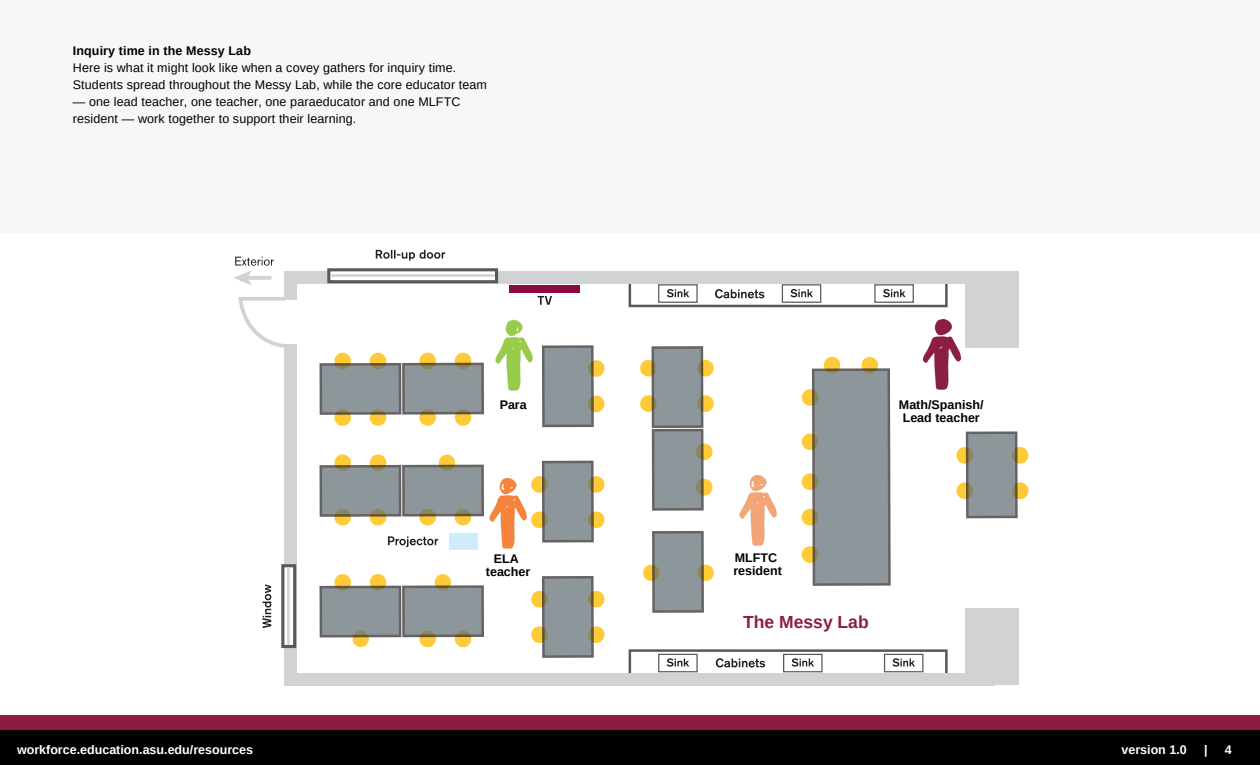
<style>
.page{position:relative;width:1260px;height:765px;background:#fff}
.page>*{position:absolute;margin:0;border:0;box-sizing:border-box;transform-origin:0 0}
.t1{font:700 17.5px "Arimo";color:#8c1d40}
.t2{font:12.5px/16.9px "Arimo";letter-spacing:.01em;color:#000}
.t3{font:700 12.5px "Arimo";color:#000}
.t4{font:700 12.5px "Arimo";color:#fff}
</style>
<div class="page">
<div style="left:0;top:730px;width:1260px;height:35px;background:#000"></div>
<div style="left:0;top:716px;width:1260px;height:14px;background:#8c1d40"></div>
<div style="left:0;top:0;width:1260px;height:233px;background:#f7f7f8"></div>
<svg style="left:263px;top:584px;width:8px;height:44px"></svg>
<svg style="left:376px;top:250px;width:69px;height:11px"></svg>
<svg style="left:296px;top:283px;width:702px;height:391px"></svg>
<div style="left:284px;top:274px;width:12px;height:27px;background:#d0d2d3"></div>
<div style="left:284px;top:344px;width:12px;height:342px;background:#d0d2d3"></div>
<div style="left:284px;top:271px;width:734px;height:12px;background:#d0d2d3"></div>
<div style="left:284px;top:674px;width:710px;height:12px;background:#d0d2d3"></div>
<div style="left:329px;top:270px;width:168px;height:12px;background:#fff"></div>
<div style="left:327px;top:268px;width:171px;height:15px;border:3px solid #58595b"></div>
<hr style="left:330px;top:274px;width:165px;height:3px;background:#d0d2d3">
<div style="left:283px;top:566px;width:12px;height:80px;background:#fff"></div>
<div style="left:281px;top:564px;width:15px;height:84px;border:3px solid #58595b"></div>
<hr style="left:287px;top:567px;width:3px;height:78px;background:#d0d2d3">
<div style="left:510px;top:285px;width:70px;height:7px;background:#8c0b42"></div>
<svg style="left:538px;top:296px;width:14px;height:9px"></svg>
<div style="left:449px;top:533px;width:28px;height:17px;background:#cdedf8"></div>
<svg style="left:238px;top:297px;width:56px;height:51px"></svg>
<div style="left:285px;top:301px;width:16px;height:43px;background:#fff"></div>
<svg style="left:234px;top:257px;width:40px;height:29px"></svg>
<svg style="left:388px;top:536px;width:50px;height:11px"></svg>
<div style="left:965px;top:271px;width:54px;height:77px;background:#d0d2d3"></div>
<div style="left:965px;top:608px;width:54px;height:77px;background:#d0d2d3"></div>
<svg style="left:955px;top:431px;width:74px;height:87px"></svg>
<svg style="left:642px;top:531px;width:73px;height:82px"></svg>
<svg style="left:530px;top:576px;width:76px;height:82px"></svg>
<svg style="left:530px;top:461px;width:76px;height:82px"></svg>
<svg style="left:542px;top:345px;width:64px;height:82px;background:#9ea19b"></svg>
<svg style="left:639px;top:346px;width:76px;height:165px"></svg>
<svg style="left:320px;top:573px;width:164px;height:75px"></svg>
<svg style="left:320px;top:453px;width:164px;height:73px"></svg>
<svg style="left:320px;top:353px;width:164px;height:73px"></svg>
<svg style="left:801px;top:357px;width:90px;height:229px;background:#a3a7a3"></svg>
<img style="left:492px;top:316px;width:43px;height:77px">
<img style="left:487px;top:476px;width:43px;height:77px">
<img style="left:737px;top:473px;width:42px;height:77px">
<img style="left:920px;top:317px;width:43px;height:76px">
<div style="left:731px;top:606px;width:156px;height:32px;background:#fff"></div>
<p class="t3" style="left:73px;top:44px;width:180px">Inquiry time in the Messy Lab</p>
<p class="t2" style="left:73px;top:59px;width:416px">Here is what it might look like when a covey gathers for inquiry time.<br>Students spread throughout the Messy Lab, while the core educator team</p>
<p class="t2" style="left:73px;top:93px;width:389px">— one lead teacher, one teacher, one paraeducator and one MLFTC resident — work together to support their learning.</p>
<p class="t3" style="left:500px;top:397px;width:29px">Para</p>
<p class="t3" style="left:494px;top:551px;width:26px">ELA</p>
<p class="t3" style="left:486px;top:564px;width:46px">teacher</p>
<p class="t3" style="left:899px;top:397px;width:86px">Math/Spanish/</p>
<p class="t3" style="left:903px;top:411px;width:79px">Lead teacher</p>
<p class="t3" style="left:735px;top:551px;width:44px">MLFTC</p>
<p class="t3" style="left:733px;top:564px;width:50px">resident</p>
<p class="t1" style="left:743px;top:612px;width:127px">The Messy Lab</p>
<p class="t4" style="left:17px;top:743px;width:238px">workforce.education.asu.edu/resources</p>
<p class="t4" style="left:1122px;top:743px;width:67px">version 1.0</p>
<p class="t4" style="left:1204px;top:743px;width:5px">|</p>
<p class="t4" style="left:1225px;top:743px;width:8px">4</p>
</div>
